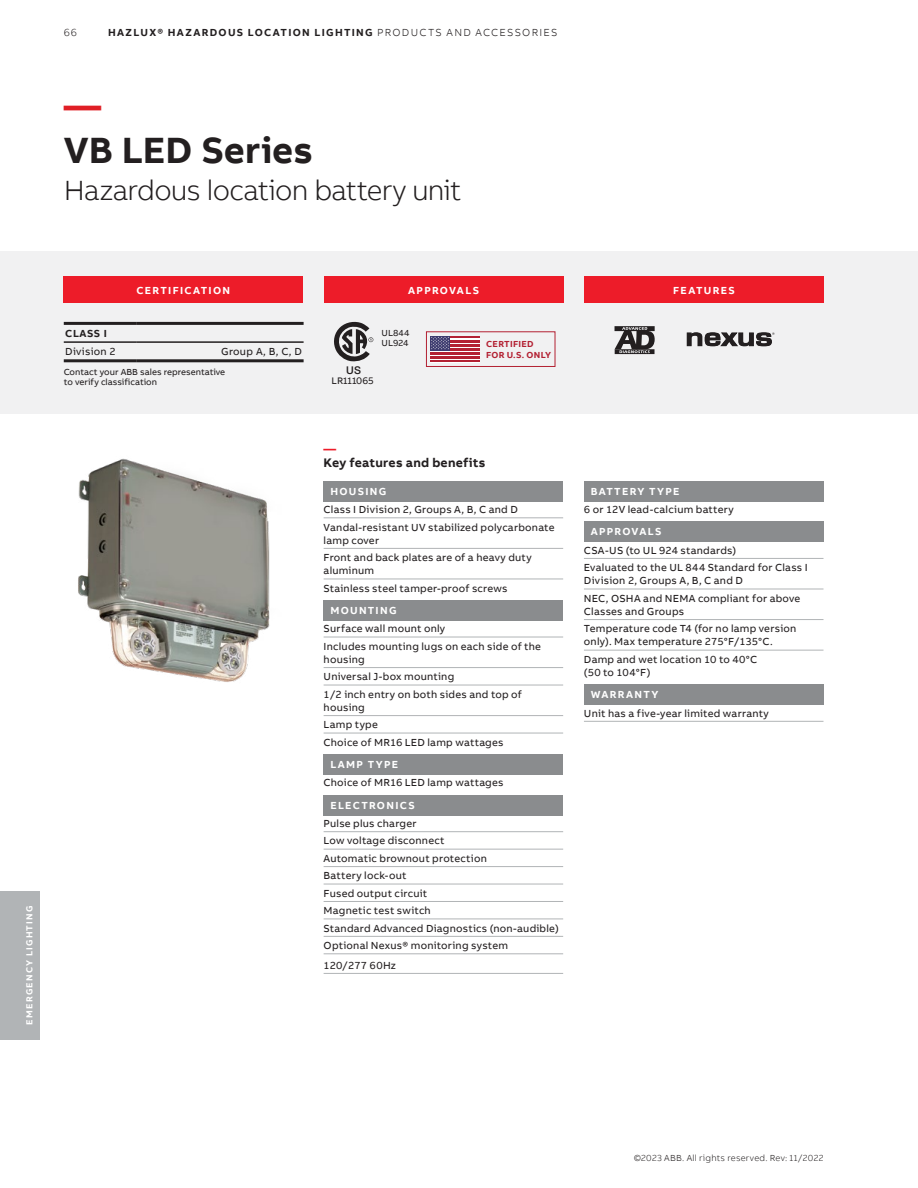
<style>
.page{position:relative;width:918px;height:1188px;background:#fff}
.page>*{position:absolute;margin:0;border:0;box-sizing:border-box;transform-origin:0 0}
.t1{font:700 37.5px "AB Bvoice";color:#231f20}
.t2{font:700 37.5px "AB Bvoice";color:#e01f26}
.t3{font:300 28.5px "AB Bvoice";letter-spacing:-.025em;color:#231f20}
.t4{font:700 12.75px "AB Bvoice";letter-spacing:.015em;color:#231f20}
.t5{font:700 12.75px "AB Bvoice";color:#ed1c29}
.t6{font:500 10.65px "Helvetica Neue LT Std";color:#231f20}
.t7{font:10.5px/17.4px "AB Bvoice";letter-spacing:.02em;color:#231f20}
.t8{font:700 10.5px "AB Bvoice";letter-spacing:.125em;color:#fff}
.t9{font:700 10.5px "AB Bvoice";letter-spacing:.125em;color:#231f20}
.t10{font:300 10.5px "AB Bvoice";color:#231f20}
.t11{font:9.75px "AB Bvoice";color:#231f20}
.t12{font:9px/10.8px "AB Bvoice";color:#231f20}
.t13{font:300 9px "AB Bvoice";letter-spacing:.03em;color:#231f20}
.t14{font:700 9px/10.5px "AB Bvoice";letter-spacing:.03em;color:#b32133}
.t15{font:700 9px "AB Bvoice";letter-spacing:.135em;color:#fff}
.s1{font-weight:300}
</style>
<div class="page">
<div style="left:0;top:251px;width:918px;height:163px;background:#f1f1f2"></div>
<img style="left:78px;top:458px;width:192px;height:224px">
<svg style="left:615px;top:326px;width:40px;height:28px"></svg>
<svg style="left:687px;top:332px;width:88px;height:14px"></svg>
<div style="left:324px;top:481px;width:239px;height:20px;background:#8a8c8e"></div>
<hr style="left:324px;top:517px;width:239px;height:1px;background:#b1b4b6">
<hr style="left:324px;top:548px;width:239px;height:1px;background:#b1b4b6">
<hr style="left:324px;top:579px;width:239px;height:1px;background:#b1b4b6">
<div style="left:324px;top:600px;width:239px;height:21px;background:#8a8c8e"></div>
<hr style="left:324px;top:637px;width:239px;height:1px;background:#b1b4b6">
<hr style="left:324px;top:667px;width:239px;height:1px;background:#b1b4b6">
<hr style="left:324px;top:685px;width:239px;height:1px;background:#b1b4b6">
<hr style="left:324px;top:715px;width:239px;height:1px;background:#b1b4b6">
<hr style="left:324px;top:733px;width:239px;height:1px;background:#b1b4b6">
<div style="left:324px;top:754px;width:239px;height:21px;background:#8a8c8e"></div>
<div style="left:324px;top:795px;width:239px;height:20px;background:#8a8c8e"></div>
<hr style="left:324px;top:831px;width:239px;height:1px;background:#b1b4b6">
<hr style="left:324px;top:849px;width:239px;height:1px;background:#b1b4b6">
<hr style="left:324px;top:866px;width:239px;height:1px;background:#b1b4b6">
<hr style="left:324px;top:884px;width:239px;height:1px;background:#b1b4b6">
<hr style="left:324px;top:901px;width:239px;height:1px;background:#b1b4b6">
<hr style="left:324px;top:919px;width:239px;height:1px;background:#b1b4b6">
<hr style="left:324px;top:936px;width:239px;height:1px;background:#b1b4b6">
<hr style="left:324px;top:953px;width:239px;height:1px;background:#b1b4b6">
<hr style="left:324px;top:973px;width:239px;height:1px;background:#b1b4b6">
<div style="left:584px;top:481px;width:240px;height:20px;background:#8a8c8e"></div>
<div style="left:584px;top:522px;width:240px;height:20px;background:#8a8c8e"></div>
<hr style="left:584px;top:558px;width:240px;height:1px;background:#b1b4b6">
<hr style="left:584px;top:589px;width:240px;height:1px;background:#b1b4b6">
<hr style="left:584px;top:619px;width:240px;height:1px;background:#b1b4b6">
<hr style="left:584px;top:650px;width:240px;height:1px;background:#b1b4b6">
<div style="left:584px;top:685px;width:240px;height:20px;background:#8a8c8e"></div>
<hr style="left:584px;top:721px;width:240px;height:1px;background:#b1b4b6">
<div style="left:0;top:891px;width:40px;height:149px;background:#b1b4b6"></div>
<div style="left:324px;top:276px;width:239px;height:27px;background:#ed1c29"></div>
<div style="left:584px;top:276px;width:240px;height:27px;background:#ed1c29"></div>
<div style="left:64px;top:276px;width:239px;height:27px;background:#ed1c29"></div>
<hr style="left:64px;top:322px;width:72px;height:3px;background:#231f20">
<hr style="left:136px;top:322px;width:168px;height:3px;background:#231f20">
<hr style="left:64px;top:341px;width:72px;height:2px;background:#231f20">
<hr style="left:136px;top:341px;width:168px;height:2px;background:#231f20">
<hr style="left:64px;top:359px;width:72px;height:3px;background:#231f20">
<hr style="left:136px;top:359px;width:168px;height:3px;background:#231f20">
<svg style="left:334px;top:322px;width:39px;height:40px"></svg>
<div style="left:426px;top:331px;width:129px;height:36px;border:1px solid #b32133"></div>
<svg style="left:430px;top:338px;width:50px;height:22px"></svg>
<div style="left:430px;top:336px;width:20px;height:14px;background:#3d3b6e"></div>
<hr style="left:450px;top:336px;width:30px;height:2px;background:#b32133">
<hr style="left:450px;top:340px;width:30px;height:2px;background:#b32133">
<hr style="left:450px;top:344px;width:30px;height:2px;background:#b32133">
<hr style="left:450px;top:348px;width:30px;height:2px;background:#b32133">
<hr style="left:430px;top:352px;width:50px;height:2px;background:#b32133">
<hr style="left:430px;top:356px;width:50px;height:2px;background:#b32133">
<hr style="left:430px;top:360px;width:50px;height:2px;background:#b32133">
<svg style="left:431px;top:337px;width:18px;height:12px"></svg>
<p class="t10" style="left:64px;top:26px;width:15px">66</p>
<p class="t9" style="left:108px;top:25px;width:451px">HAZLUX® HAZARDOUS LOCATION LIGHTING <span class="s1">PRODUCTS AND ACCESSORIES</span></p>
<h1 class="t2" style="left:64px;top:81px;width:39px">—</h1>
<h1 class="t1" style="left:64px;top:126px;width:251px">VB LED Series</h1>
<h2 class="t3" style="left:64px;top:174px;width:399px">Hazardous location battery unit</h2>
<p class="t15" style="left:24px;top:1025px;width:120px;rotate:-90deg">EMERGENCY LIGHTING</p>
<p class="t8" style="left:136px;top:284px;width:95px">CERTIFICATION</p>
<p class="t8" style="left:408px;top:284px;width:72px">APPROVALS</p>
<p class="t8" style="left:673px;top:284px;width:63px">FEATURES</p>
<p class="t9" style="left:65px;top:326px;width:43px">CLASS I</p>
<p class="t7" style="left:65px;top:343px;width:52px">Division 2</p>
<p class="t7" style="left:221px;top:343px;width:82px">Group A, B, C, D</p>
<p class="t12" style="left:64px;top:366px;width:163px">Contact your ABB sales representative to verify classification</p>
<p class="t6" style="left:346px;top:363px;width:16px">US</p>
<p class="t11" style="left:332px;top:375px;width:44px">LR111065</p>
<p class="t12" style="left:382px;top:327px;width:29px">UL844<br>UL924</p>
<p class="t14" style="left:486px;top:339px;width:66px">CERTIFIED<br>FOR U.S. ONLY</p>
<p class="t5" style="left:324px;top:441px;width:14px">—</p>
<p class="t4" style="left:324px;top:454px;width:163px">Key features and benefits</p>
<p class="t8" style="left:330px;top:485px;width:57px">HOUSING</p>
<p class="t7" style="left:324px;top:501px;width:232px">Class I Division 2, Groups A, B, C and D<br>Vandal-resistant UV stabilized polycarbonate</p>
<p class="t7" style="left:324px;top:531px;width:210px">lamp cover<br>Front and back plates are of a heavy duty</p>
<p class="t7" style="left:324px;top:562px;width:185px">aluminum<br>Stainless steel tamper-proof screws</p>
<p class="t8" style="left:330px;top:604px;width:68px">MOUNTING</p>
<p class="t7" style="left:324px;top:620px;width:219px">Surface wall mount only<br>Includes mounting lugs on each side of the</p>
<p class="t7" style="left:324px;top:651px;width:200px">housing<br>Universal J-box mounting<br>1/2 inch entry on both sides and top of</p>
<p class="t7" style="left:324px;top:699px;width:182px">housing<br>Lamp type<br>Choice of MR16 LED lamp wattages</p>
<p class="t8" style="left:330px;top:758px;width:69px">LAMP TYPE</p>
<p class="t7" style="left:324px;top:774px;width:182px">Choice of MR16 LED lamp wattages</p>
<p class="t8" style="left:330px;top:798px;width:86px">ELECTRONICS</p>
<p class="t7" style="left:324px;top:815px;width:237px">Pulse plus charger<br>Low voltage disconnect<br>Automatic brownout protection<br>Battery lock-out<br>Fused output circuit<br>Magnetic test switch<br>Standard Advanced Diagnostics (non-audible)<br>Optional Nexus® monitoring system</p>
<p class="t7" style="left:324px;top:956px;width:74px">120/277 60Hz</p>
<p class="t8" style="left:591px;top:485px;width:90px">BATTERY TYPE</p>
<p class="t7" style="left:584px;top:501px;width:151px">6 or 12V lead-calcium battery</p>
<p class="t8" style="left:591px;top:525px;width:72px">APPROVALS</p>
<p class="t7" style="left:584px;top:542px;width:225px">CSA-US (to UL 924 standards)<br>Evaluated to the UL 844 Standard for Class I</p>
<p class="t7" style="left:584px;top:572px;width:218px">Division 2, Groups A, B, C and D<br>NEC, OSHA and NEMA compliant for above</p>
<p class="t7" style="left:584px;top:603px;width:214px">Classes and Groups<br>Temperature code T4 (for no lamp version</p>
<p class="t7" style="left:584px;top:633px;width:190px">only). Max temperature 275°F/135°C.<br>Damp and wet location 10 to 40°C</p>
<p class="t7" style="left:584px;top:664px;width:68px">(50 to 104°F)</p>
<p class="t8" style="left:591px;top:688px;width:69px">WARRANTY</p>
<p class="t7" style="left:584px;top:704px;width:186px">Unit has a five-year limited warranty</p>
<p class="t13" style="left:634px;top:1152px;width:191px">©2023 ABB. All rights reserved. Rev: 11/2022</p>
</div>
